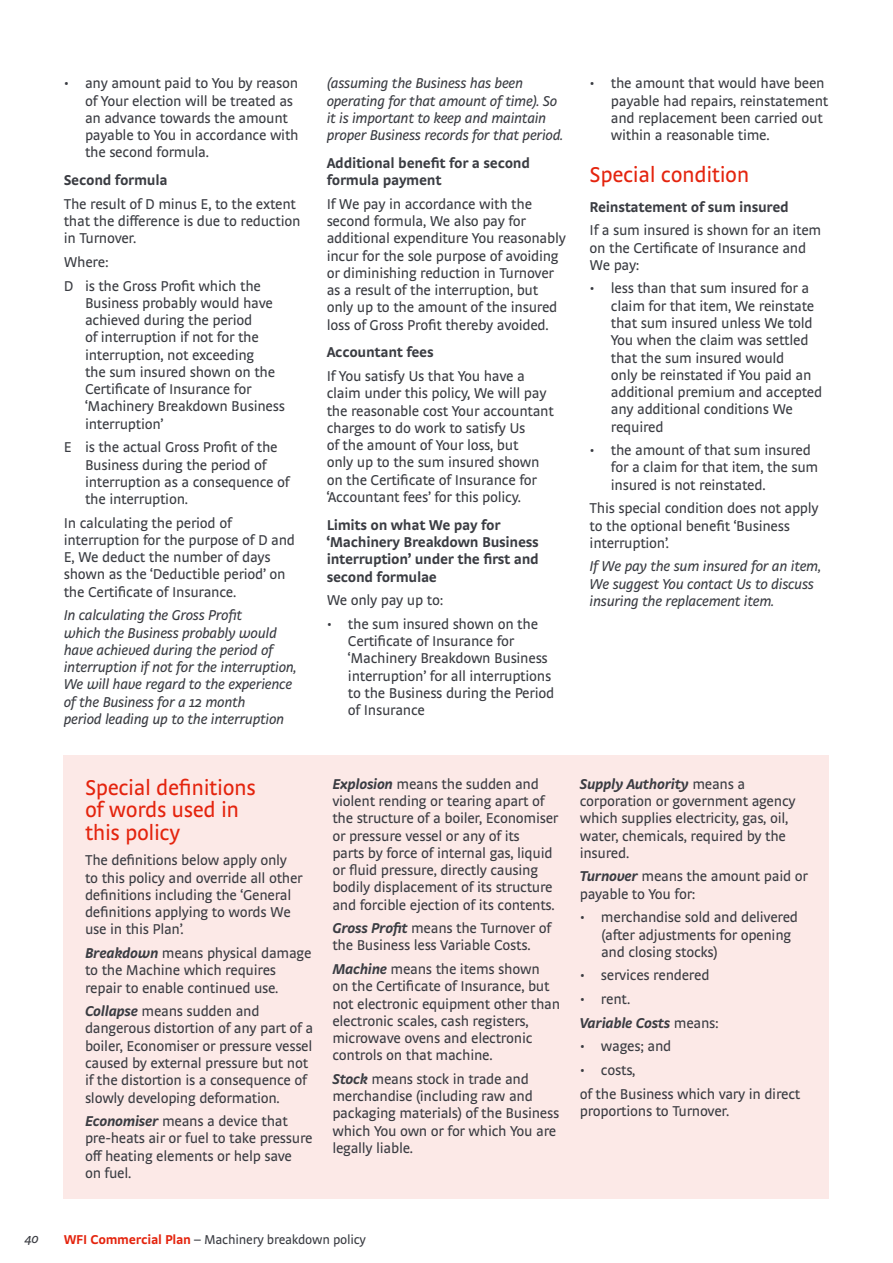
<style>
.page{position:relative;width:893px;height:1263px;background:#fff}
.page>*{position:absolute;margin:0;border:0;box-sizing:border-box;transform-origin:0 0}
._04_Subheading_1{font:22.5px/22.5px "Strada OT";letter-spacing:-.02em;color:#e4240e}
._06_Copy{font:15px/17.2px "Strada OT";letter-spacing:-.02em;color:#3a3c42}
._08_Points_1-_bullet{font:15px/17.2px "Strada OT";letter-spacing:-.02em;color:#3a3c42}
._06_Copy_Italic{font:italic 15px/17.2px "Strada OT";letter-spacing:-.02em;color:#3a3c42}
._05_Subheading_2{font:700 15px/17.2px "Strada OT";letter-spacing:-.02em;color:#3a3c42}
._08_Points_1-_bullet-2{font:italic 700 15px "Strada OT";letter-spacing:-.02em;color:#3a3c42}
.t1{font:13.5px "Strada OT";letter-spacing:-.02em;color:#3a3c42}
.t2{font:italic 13.5px "Strada OT";color:#3a3c42}
.s1{font-weight:700;font-style:italic}
.s2{font-weight:400;font-style:normal}
.s3{font-weight:700;color:#e4240e}
</style>
<div class="page">
<div style="left:64px;top:756px;width:765px;height:443px;background:#fce9e7"></div>
<p class="t2" style="left:25px;top:1231px;width:16px">40</p>
<p class="_08_Points_1-_bullet" style="left:85px;top:75px;width:215px;text-indent:-21px">• any amount paid to You by reason of Your election will be treated as an advance towards the amount payable to You in accordance with the second formula.</p>
<p class="_05_Subheading_2" style="left:64px;top:171px;width:105px">Second formula</p>
<p class="_06_Copy" style="left:64px;top:195px;width:238px">The result of D minus E, to the extent that the difference is due to reduction in Turnover.</p>
<p class="_06_Copy" style="left:64px;top:253px;width:46px">Where:</p>
<p class="_08_Points_1-_bullet" style="left:85px;top:277px;width:201px;text-indent:-21px">D is the Gross Profit which the<br>Business probably would have achieved during the period<br>of interruption if not for the interruption, not exceeding<br>the sum insured shown on the<br>Certificate of Insurance for ‘Machinery Breakdown Business interruption’</p>
<p class="_08_Points_1-_bullet" style="left:85px;top:439px;width:206px;text-indent:-21px">E is the actual Gross Profit of the<br>Business during the period of interruption as a consequence of the interruption.</p>
<p class="_06_Copy" style="left:64px;top:514px;width:233px">In calculating the period of interruption for the purpose of D and<br>E, We deduct the number of days shown as the ‘Deductible period’ on the Certificate of Insurance.</p>
<p class="_06_Copy_Italic" style="left:64px;top:607px;width:234px">In calculating the Gross Profit<br>which the Business probably would have achieved during the period of interruption if not for the interruption, We will have regard to the experience of the Business for a 12 month<br>period leading up to the interruption</p>
<p class="_06_Copy_Italic" style="left:327px;top:75px;width:238px">(assuming the Business has been operating for that amount of time). So it is important to keep and maintain proper Business records for that period.</p>
<p class="_05_Subheading_2" style="left:327px;top:154px;width:205px">Additional benefit for a second formula payment</p>
<p class="_06_Copy" style="left:327px;top:195px;width:241px">If We pay in accordance with the second formula, We also pay for additional expenditure You reasonably incur for the sole purpose of avoiding or diminishing reduction in Turnover as a result of the interruption, but only up to the amount of the insured loss of Gross Profit thereby avoided.</p>
<p class="_05_Subheading_2" style="left:327px;top:344px;width:108px">Accountant fees</p>
<p class="_06_Copy" style="left:327px;top:368px;width:229px">If You satisfy Us that You have a claim under this policy, We will pay the reasonable cost Your accountant charges to do work to satisfy Us<br>of the amount of Your loss, but<br>only up to the sum insured shown on the Certificate of Insurance for ‘Accountant fees’ for this policy.</p>
<p class="_05_Subheading_2" style="left:327px;top:516px;width:214px">Limits on what We pay for ‘Machinery Breakdown Business interruption’ under the first and second formulae</p>
<p class="_06_Copy" style="left:327px;top:592px;width:118px">We only pay up to:</p>
<p class="_08_Points_1-_bullet" style="left:348px;top:615px;width:208px;text-indent:-21px">• the sum insured shown on the<br>Certificate of Insurance for ‘Machinery Breakdown Business interruption’ for all interruptions to the Business during the Period of Insurance</p>
<p class="_08_Points_1-_bullet" style="left:611px;top:75px;width:219px;text-indent:-21px">• the amount that would have been payable had repairs, reinstatement and replacement been carried out within a reasonable time.</p>
<p class="_04_Subheading_1" style="left:590px;top:163px;width:161px">Special condition</p>
<p class="_05_Subheading_2" style="left:590px;top:198px;width:201px">Reinstatement of sum insured</p>
<p class="_06_Copy" style="left:590px;top:222px;width:233px">If a sum insured is shown for an item on the Certificate of Insurance and<br>We pay:</p>
<p class="_08_Points_1-_bullet" style="left:611px;top:280px;width:213px;text-indent:-21px">• less than that sum insured for a claim for that item, We reinstate that sum insured unless We told<br>You when the claim was settled that the sum insured would<br>only be reinstated if You paid an additional premium and accepted any additional conditions We required</p>
<p class="_08_Points_1-_bullet" style="left:611px;top:442px;width:209px;text-indent:-21px">• the amount of that sum insured for a claim for that item, the sum insured is not reinstated.</p>
<p class="_06_Copy" style="left:590px;top:500px;width:231px">This special condition does not apply to the optional benefit ‘Business interruption’.</p>
<p class="_06_Copy_Italic" style="left:590px;top:558px;width:233px">If We pay the sum insured for an item,<br>We suggest You contact Us to discuss insuring the replacement item.</p>
<p class="_04_Subheading_1" style="left:85px;top:776px;width:172px">Special definitions of words used in this policy</p>
<p class="_06_Copy" style="left:85px;top:852px;width:219px">The definitions below apply only to this policy and override all other definitions including the ‘General definitions applying to words We use in this Plan’.</p>
<p class="_06_Copy" style="left:85px;top:944px;width:228px"><span class="s1">Breakdown</span> means physical damage to the Machine which requires repair to enable continued use.</p>
<p class="_06_Copy" style="left:85px;top:1003px;width:230px"><span class="s1">Collapse</span> means sudden and dangerous distortion of any part of a boiler, Economiser or pressure vessel caused by external pressure but not if the distortion is a consequence of slowly developing deformation.</p>
<p class="_06_Copy" style="left:85px;top:1112px;width:229px"><span class="s1">Economiser</span> means a device that pre-heats air or fuel to take pressure off heating elements or help save<br>on fuel.</p>
<p class="_06_Copy" style="left:332px;top:775px;width:227px"><span class="s1">Explosion</span> means the sudden and violent rending or tearing apart of the structure of a boiler, Economiser or pressure vessel or any of its<br>parts by force of internal gas, liquid or fluid pressure, directly causing bodily displacement of its structure and forcible ejection of its contents.</p>
<p class="_06_Copy" style="left:332px;top:920px;width:220px"><span class="s1">Gross Profit</span> means the Turnover of the Business less Variable Costs.</p>
<p class="_06_Copy" style="left:332px;top:960px;width:229px"><span class="s1">Machine</span> means the items shown<br>on the Certificate of Insurance, but not electronic equipment other than electronic scales, cash registers, microwave ovens and electronic controls on that machine.</p>
<p class="_06_Copy" style="left:332px;top:1070px;width:228px"><span class="s1">Stock</span> means stock in trade and merchandise (including raw and packaging materials) of the Business which You own or for which You are legally liable.</p>
<p class="_06_Copy" style="left:580px;top:775px;width:217px"><span class="s1">Supply Authority</span> means a corporation or government agency which supplies electricity, gas, oil, water, chemicals, required by the insured.</p>
<p class="_06_Copy" style="left:580px;top:868px;width:230px"><span class="s1">Turnover</span> means the amount paid or payable to You for:</p>
<p class="_08_Points_1-_bullet" style="left:601px;top:909px;width:199px;text-indent:-21px">• merchandise sold and delivered (after adjustments for opening and closing stocks)</p>
<p class="_08_Points_1-_bullet" style="left:580px;top:967px;width:131px">• services rendered</p>
<p class="_08_Points_1-_bullet" style="left:580px;top:990px;width:52px">• rent.</p>
<p class="_08_Points_1-_bullet-2" style="left:580px;top:1014px;width:141px">Variable Costs <span class="s2">means:</span></p>
<p class="_08_Points_1-_bullet" style="left:580px;top:1038px;width:93px">• wages; and</p>
<p class="_08_Points_1-_bullet" style="left:580px;top:1061px;width:57px">• costs,</p>
<p class="_06_Copy" style="left:580px;top:1085px;width:222px">of the Business which vary in direct proportions to Turnover.</p>
<p class="t1" style="left:64px;top:1231px;width:304px"><span class="s3">WFI Commercial Plan</span> – Machinery breakdown policy</p>
</div>
